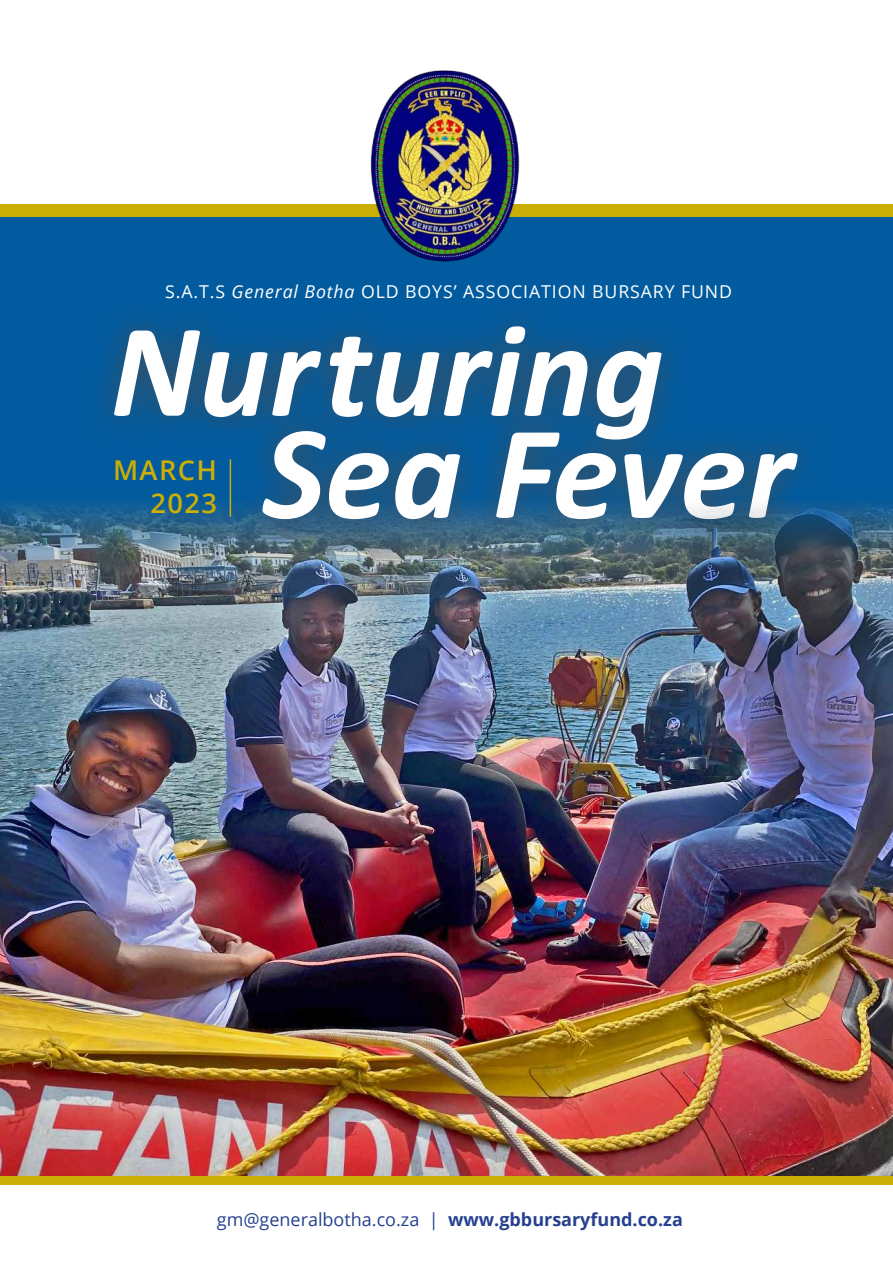
<style>
.page{position:relative;width:893px;height:1263px;background:#fff}
.page>*{position:absolute;margin:0;border:0;box-sizing:border-box;transform-origin:0 0}
.t1{font:italic 700 134.55px/102px "Calibri";color:#fff}
.t2{font:600 27.3px/33px "Open Sans";letter-spacing:.05em;color:#cbae06;text-align:right}
.t3{font:700 18px "Open Sans";color:#25408f}
.t4{font:17.7px "Open Sans";letter-spacing:.05em;color:#fff}
.s1{font-style:italic}
.s2{font-weight:400}
</style>
<div class="page">
<div style="left:0;top:213px;width:893px;height:963px;background:#025b9e"></div>
<img style="left:0;top:502px;width:893px;height:674px">
<div style="left:88px;top:299px;width:736px;height:248px;background:#4d4d4f;opacity:.75"></div>
<div style="left:0;top:1176px;width:893px;height:8px;background:#cbae06"></div>
<div style="left:0;top:204px;width:893px;height:13px;background:#cbae06"></div>
<img style="left:370px;top:70px;width:150px;height:192px">
<img style="left:650px;top:492px;width:243px;height:190px">
<hr style="left:230px;top:459px;width:1px;height:58px;background:#cbae06">
<p class="t4" style="left:165px;top:279px;width:568px">S.A.T.S <span class="s1">General Botha</span> OLD BOYS’ ASSOCIATION BURSARY FUND</p>
<h1 class="t1" style="left:263px;top:320px;width:533px;text-indent:-152px">Nurturing<br>Sea Fever</h1>
<h2 class="t2" style="left:113px;top:453px;width:105px">MARCH<br>2023</h2>
<p class="t3" style="left:217px;top:1206px;width:468px"><span class="s2">gm@generalbotha.co.za |</span> www.gbbursaryfund.co.za</p>
</div>
